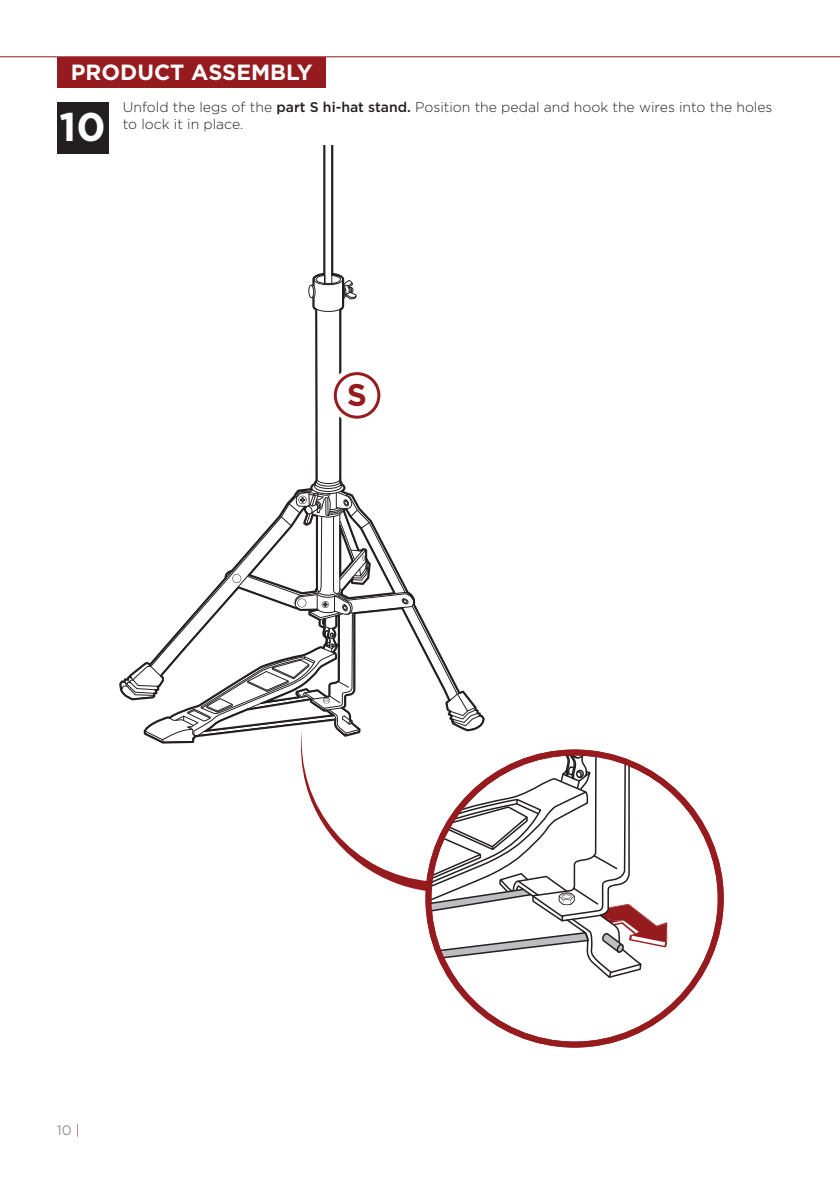
<style>
.page{position:relative;width:840px;height:1191px;background:#fff}
.page>*{position:absolute;margin:0;border:0;box-sizing:border-box;transform-origin:0 0}
.t1{font:700 40px "Gotham";color:#fff}
.t2{font:700 22px "Gotham";color:#fff}
.t3{font:300 14px/16.8px "Gotham";color:#231f20}
.t4{font:13.8px "Gotham";color:#939598}
.s1{font-weight:500}
.s2{font-weight:300;color:#961b1e}
</style>
<div class="page">
<div style="left:57px;top:57px;width:268px;height:30px;background:#961b1e"></div>
<hr style="left:0;top:56px;width:839px;height:1px;background:#961b1e">
<div style="left:57px;top:102px;width:51px;height:52px;background:#231f20"></div>
<hr style="left:324px;top:145px;width:1px;height:138px;background:#231f20">
<hr style="left:331px;top:145px;width:1px;height:138px;background:#231f20">
<svg style="left:120px;top:274px;width:547px;height:706px"></svg>
<h2 class="t2" style="left:71px;top:58px;width:243px">PRODUCT ASSEMBLY</h2>
<h1 class="t1" style="left:60px;top:101px;width:48px">10</h1>
<p class="t3" style="left:123px;top:98px;width:651px">Unfold the legs of the <span class="s1">part S hi-hat stand.</span> Position the pedal and hook the wires into the holes to lock it in place.</p>
<p class="t4" style="left:57px;top:1121px;width:24px">10 <span class="s2">|</span></p>
</div>
